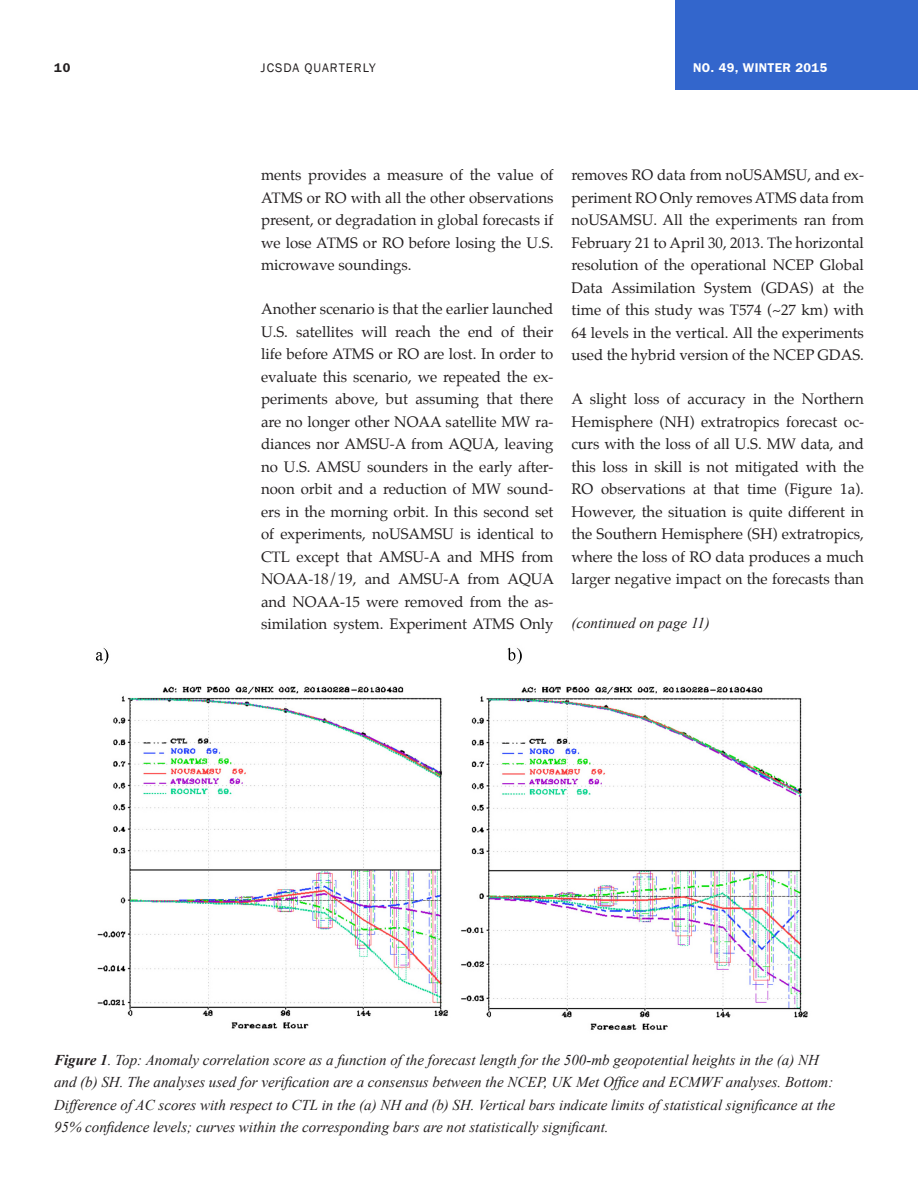
<style>
.page{position:relative;width:918px;height:1188px;background:#fff}
.page>*{position:absolute;margin:0;border:0;box-sizing:border-box;transform-origin:0 0}
.t1{font:15px/22.5px "Palatino";color:#231f20;text-align:justify}
.t2{font:italic 15px/22.5px "Times New Roman";color:#231f20}
.t3{font:600 12.75px "Franklin Gothic";letter-spacing:.025em;color:#fff}
.t4{font:12.75px "Franklin Gothic";letter-spacing:.08em;color:#231f20}
.t5{font:600 12.75px "Franklin Gothic";color:#231f20}
.s1{font-weight:700}
</style>
<div class="page">
<div style="left:675px;top:0;width:243px;height:90px;background:#36c"></div>
<img style="left:96px;top:647px;width:712px;height:383px">
<p class="t5" style="left:54px;top:60px;width:18px">10</p>
<p class="t4" style="left:261px;top:60px;width:116px">JCSDA QUARTERLY</p>
<p class="t3" style="left:693px;top:60px;width:136px">NO. 49, WINTER 2015</p>
<p class="t1" style="left:261px;top:164px;width:294px">ments provides a measure of the value of ATMS or RO with all the other observations present, or degradation in global forecasts if we lose ATMS or RO before losing the U.S. microwave soundings.</p>
<p class="t1" style="left:261px;top:298px;width:295px">Another scenario is that the earlier launched U.S. satellites will reach the end of their life before ATMS or RO are lost. In order to evaluate this scenario, we repeated the ex&shy;periments above, but assuming that there are no longer other NOAA satellite MW ra&shy;diances nor AMSU-A from AQUA, leaving no U.S. AMSU sounders in the early after&shy;noon orbit and a reduction of MW sound&shy;ers in the morning orbit. In this second set of experiments, noUSAMSU is identical to CTL except that AMSU-A and MHS from NOAA-18/19, and AMSU-A from AQUA and NOAA-15 were removed from the as&shy;similation system. Experiment ATMS Only</p>
<p class="t1" style="left:572px;top:164px;width:294px">removes RO data from noUSAMSU, and ex&shy;periment RO Only removes ATMS data from noUSAMSU. All the experiments ran from February 21 to April 30, 2013. The horizontal resolution of the operational NCEP Global Data Assimilation System (GDAS) at the time of this study was T574 (~27 km) with 64 levels in the vertical. All the experiments used the hybrid version of the NCEP GDAS.</p>
<p class="t1" style="left:572px;top:388px;width:294px">A slight loss of accuracy in the Northern Hemisphere (NH) extratropics forecast oc&shy;curs with the loss of all U.S. MW data, and this loss in skill is not mitigated with the RO observations at that time (Figure 1a).<br>However, the situation is quite different in the Southern Hemisphere (SH) extratropics, where the loss of RO data produces a much larger negative impact on the forecasts than</p>
<p class="t2" style="left:572px;top:612px;width:140px">(continued on page 11)</p>
<p class="t2" style="left:54px;top:1048px;width:783px"><span class="s1">Figure 1</span>. Top: Anomaly correlation score as a function of the forecast length for the 500-mb geopotential heights in the (a) NH and (b) SH. The analyses used for verification are a consensus between the NCEP, UK Met Office and ECMWF analyses. Bottom:<br>Difference of AC scores with respect to CTL in the (a) NH and (b) SH. Vertical bars indicate limits of statistical significance at the 95% confidence levels; curves within the corresponding bars are not statistically significant.</p>
</div>
